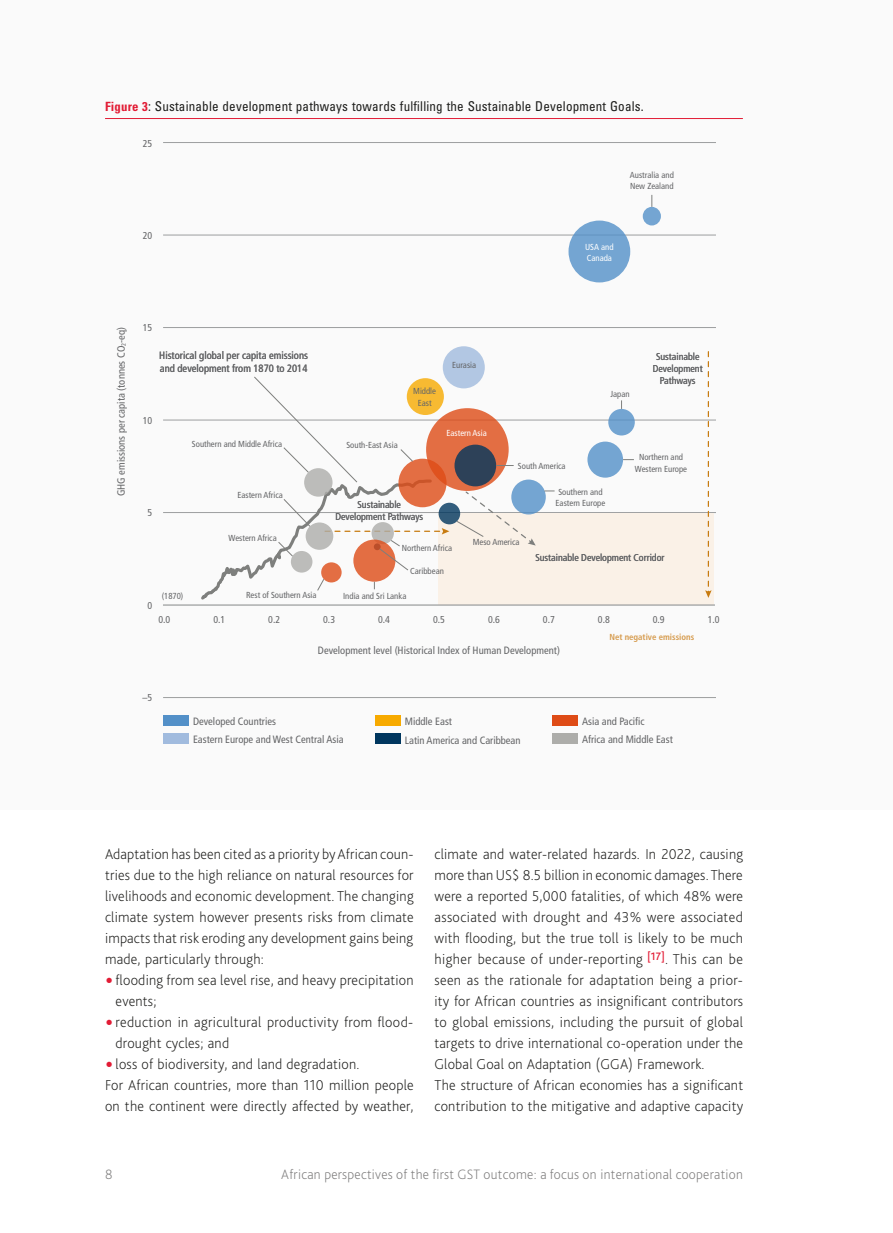
<style>
.page{position:relative;width:893px;height:1233px;background:#fff}
.page>*{position:absolute;margin:0;border:0;box-sizing:border-box;transform-origin:0 0}
._00_DDPP_Normal{font:200 15px/21px "Bliss Pro";letter-spacing:.015em;color:#1d1d1b}
.t1{font:200 14.25px "Bliss Pro";letter-spacing:.02em;color:#7c7b7b}
._40_DDPP_Fig_Label{font:condensed 13.5px "Univers LT Std";letter-spacing:.015em;color:#1d1d1b}
.t2{font:condensed 10.65px/18px "Frutiger LT Std";color:#646567}
.t3{font:condensed 10.5px "Frutiger LT Std";color:#646567}
.t4{font:condensed 10.05px/12px "Frutiger LT Std";color:#646567;text-align:center}
.t5{font:condensed 8.7px/11.2px "Frutiger LT Std";color:#646567;text-align:center}
.t6{font:condensed 8.7px/11.2px "Frutiger LT Std";color:#fff}
.t7{font:700 condensed 8.7px "Frutiger LT Std";color:#d69b4d}
.s1{font-weight:700;font-size:12.75px;color:#e21c35}
</style>
<div class="page">
<div style="left:0;top:0;width:892px;height:810px;background:#fafafa"></div>
<hr style="left:164px;top:420px;width:551px;height:1px;background:#9c9e9f">
<hr style="left:164px;top:512px;width:551px;height:1px;background:#9c9e9f">
<hr style="left:164px;top:327px;width:551px;height:1px;background:#9c9e9f">
<hr style="left:164px;top:235px;width:551px;height:1px;background:#9c9e9f">
<hr style="left:164px;top:142px;width:551px;height:1px;background:#9c9e9f">
<hr style="left:164px;top:697px;width:551px;height:1px;background:#9c9e9f">
<div style="left:163px;top:715px;width:25px;height:11px;background:#5390c8"></div>
<div style="left:163px;top:733px;width:25px;height:10px;background:#a1bbde"></div>
<div style="left:375px;top:733px;width:25px;height:10px;background:#00365e"></div>
<div style="left:375px;top:715px;width:25px;height:11px;background:#f7aa00"></div>
<div style="left:552px;top:715px;width:25px;height:11px;background:#de4b16"></div>
<div style="left:552px;top:733px;width:25px;height:11px;background:#adadaa"></div>
<div style="left:438px;top:513px;width:276px;height:92px;background:#faf1e7"></div>
<hr style="left:164px;top:604px;width:550px;height:2px;background:#9c9e9f">
<svg style="left:642px;top:207px;width:19px;height:18px"></svg>
<div style="left:568px;top:221px;width:62px;height:61px;background:#74a5d2;border-radius:50%"></div>
<div style="left:443px;top:346px;width:42px;height:42px;background:#b2c7e3;border-radius:50%"></div>
<div style="left:608px;top:409px;width:26px;height:27px;background:#74a5d2;border-radius:50%"></div>
<div style="left:426px;top:408px;width:82px;height:83px;background:#e36e43;border-radius:50%"></div>
<div style="left:587px;top:442px;width:36px;height:36px;background:#74a5d2;border-radius:50%"></div>
<div style="left:454px;top:445px;width:42px;height:41px;background:#2d4158;border-radius:50%"></div>
<div style="left:511px;top:480px;width:34px;height:35px;background:#74a5d2;border-radius:50%"></div>
<svg style="left:438px;top:503px;width:22px;height:21px"></svg>
<svg style="left:651px;top:195px;width:1px;height:12px"></svg>
<svg style="left:496px;top:465px;width:17px;height:1px"></svg>
<svg style="left:456px;top:490px;width:79px;height:56px"></svg>
<svg style="left:705px;top:352px;width:6px;height:246px"></svg>
<svg style="left:198px;top:376px;width:251px;height:224px"></svg>
<hr style="left:105px;top:118px;width:637px;height:1px;background:#e21c35">
<p class="_40_DDPP_Fig_Label" style="left:105px;top:97px;width:540px"><span class="s1">Figure 3</span>: Sustainable development pathways towards fulfilling the Sustainable Development Goals.</p>
<p class="t4" style="left:143px;top:137px;width:11px">25</p>
<p class="t4" style="left:143px;top:230px;width:11px">20</p>
<p class="t5" style="left:629px;top:169px;width:46px;text-align:left">Australia and<br>New Zealand</p>
<p class="t6" style="left:585px;top:242px;width:30px">USA and<br>Canada</p>
<p class="t3" style="left:115px;top:496px;width:171px;rotate:-90deg">GHG emissions per capita (tonnes CO<sub>2</sub>-eq)</p>
<p class="t4" style="left:143px;top:322px;width:11px">15</p>
<p class="t2" style="left:159px;top:349px;width:150px;line-height:12.8px">Historical global per capita emissions and development from 1870 to 2014</p>
<p class="t4" style="left:143px;top:415px;width:11px">10</p>
<p class="t5" style="left:192px;top:439px;width:92px">Southern and Middle Africa</p>
<p class="t4" style="left:148px;top:507px;width:6px">5</p>
<p class="t5" style="left:237px;top:489px;width:47px">Eastern Africa</p>
<p class="t5" style="left:229px;top:533px;width:50px">Western Africa</p>
<p class="t4" style="left:148px;top:600px;width:6px">0</p>
<p class="t5" style="left:162px;top:590px;width:23px">(1870)</p>
<p class="t5" style="left:246px;top:589px;width:72px">Rest of Southern Asia</p>
<p class="t5" style="left:346px;top:440px;width:53px">South-East Asia</p>
<p class="t5" style="left:413px;top:386px;width:24px">Middle<br>East</p>
<p class="t5" style="left:452px;top:360px;width:26px">Eurasia</p>
<p class="t6" style="left:446px;top:427px;width:42px">Eastern Asia</p>
<p class="t4" style="left:335px;top:499px;width:89px">Sustainable<br>Development Pathways</p>
<p class="t5" style="left:518px;top:460px;width:49px">South America</p>
<p class="t5" style="left:610px;top:388px;width:21px">Japan</p>
<p class="t4" style="left:652px;top:351px;width:51px">Sustainable<br>Development<br>Pathways</p>
<p class="t5" style="left:635px;top:452px;width:54px">Northern and<br>Western Europe</p>
<p class="t5" style="left:555px;top:486px;width:51px">Southern and<br>Eastern Europe</p>
<p class="t5" style="left:402px;top:542px;width:52px">Northern Africa</p>
<p class="t5" style="left:410px;top:566px;width:35px">Caribbean</p>
<p class="t5" style="left:343px;top:590px;width:65px">India and Sri Lanka</p>
<p class="t5" style="left:473px;top:536px;width:48px">Meso America</p>
<p class="t4" style="left:535px;top:552px;width:130px">Sustainable Development Corridor</p>
<p class="t4" style="left:158px;top:613px;width:13px">0.0</p>
<p class="t4" style="left:213px;top:613px;width:13px">0.1</p>
<p class="t4" style="left:268px;top:613px;width:13px">0.2</p>
<p class="t4" style="left:323px;top:613px;width:13px">0.3</p>
<p class="t4" style="left:378px;top:613px;width:13px">0.4</p>
<p class="t4" style="left:433px;top:613px;width:13px">0.5</p>
<p class="t4" style="left:488px;top:613px;width:13px">0.6</p>
<p class="t4" style="left:543px;top:613px;width:13px">0.7</p>
<p class="t4" style="left:598px;top:613px;width:13px">0.8</p>
<p class="t4" style="left:652px;top:613px;width:13px">0.9</p>
<p class="t4" style="left:707px;top:613px;width:13px">1.0</p>
<p class="t2" style="left:318px;top:641px;width:243px">Development level (Historical Index of Human Development)</p>
<p class="t7" style="left:609px;top:632px;width:86px">Net negative emissions</p>
<p class="t4" style="left:143px;top:692px;width:11px">–5</p>
<p class="t2" style="left:193px;top:712px;width:152px">Developed Countries<br>Eastern Europe and West Central Asia</p>
<p class="t2" style="left:405px;top:713px;width:49px">Middle East</p>
<p class="t2" style="left:582px;top:712px;width:92px">Asia and Pacific<br>Africa and Middle East</p>
<p class="t2" style="left:405px;top:731px;width:117px">Latin America and Caribbean</p>
<p class="_00_DDPP_Normal" style="left:105px;top:844px;width:310px;text-align:justify">Adaptation has been cited as a priority by African coun&shy;tries due to the high reliance on natural resources for livelihoods and economic development. The changing climate system however presents risks from climate impacts that risk eroding any development gains being made, particularly through:</p>
<p class="_00_DDPP_Normal" style="left:116px;top:970px;width:300px">flooding from sea level rise, and heavy precipitation events;</p>
<p class="_00_DDPP_Normal" style="left:116px;top:1012px;width:299px">reduction in agricultural productivity from flood&shy;drought cycles; and</p>
<p class="_00_DDPP_Normal" style="left:116px;top:1054px;width:245px">loss of biodiversity, and land degradation.</p>
<p class="_00_DDPP_Normal" style="left:105px;top:1075px;width:310px">For African countries, more than 110 million people on the continent were directly affected by weather,</p>
<p class="_00_DDPP_Normal" style="left:434px;top:844px;width:310px;text-align:justify">climate and water-related hazards. In 2022, causing more than US$ 8.5 billion in economic damages. There were a reported 5,000 fatalities, of which 48% were associated with drought and 43% were associated with flooding, but the true toll is likely to be much higher because of under-reporting <sup>[17]</sup>. This can be seen as the rationale for adaptation being a prior&shy;ity for African countries as insignificant contributors to global emissions, including the pursuit of global targets to drive international co-operation under the Global Goal on Adaptation (GGA) Framework.</p>
<p class="_00_DDPP_Normal" style="left:434px;top:1075px;width:310px">The structure of African economies has a significant contribution to the mitigative and adaptive capacity</p>
<p class="t1" style="left:105px;top:1166px;width:9px">8</p>
<p class="t1" style="left:281px;top:1166px;width:463px">African perspectives of the first GST outcome: a focus on international cooperation</p>
</div>
